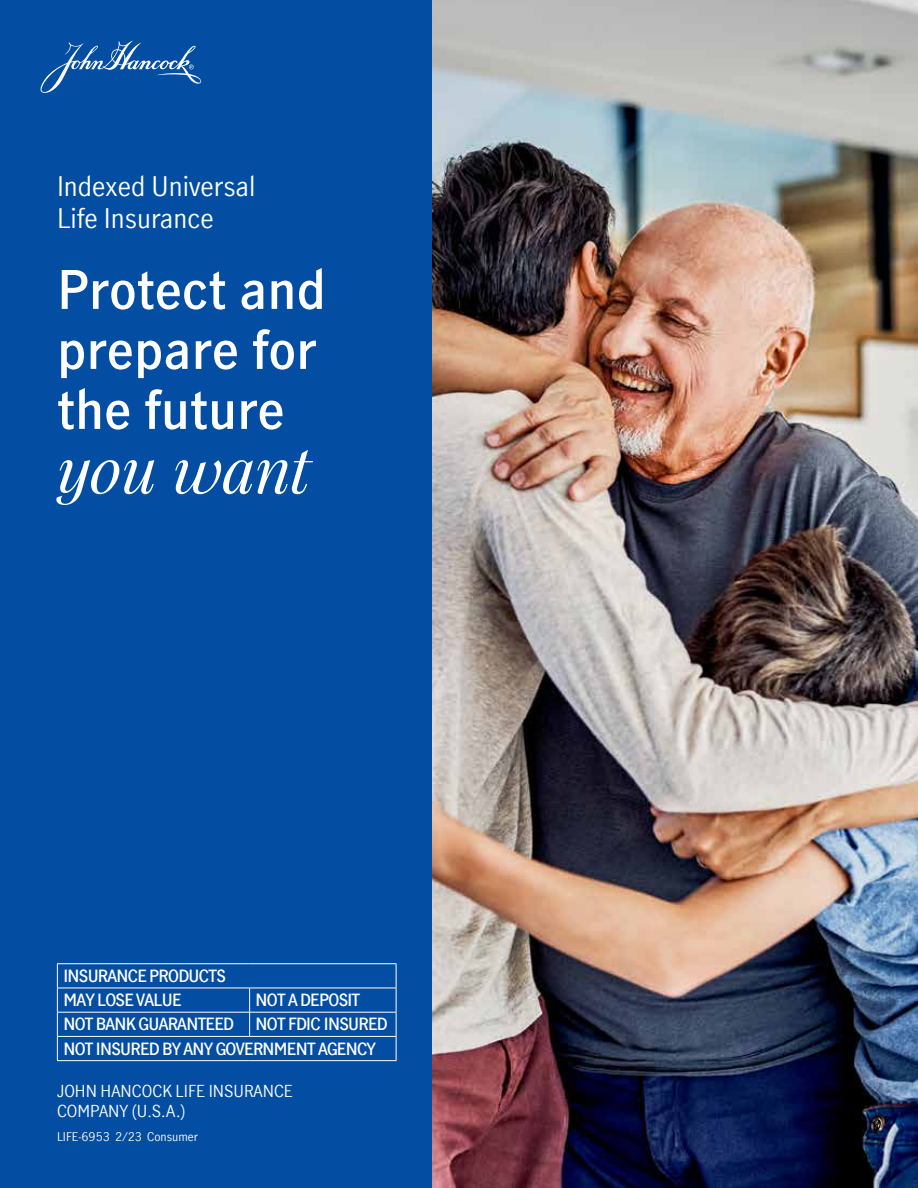
<style>
.page{position:relative;width:918px;height:1188px;background:#fff}
.page>*{position:absolute;margin:0;border:0;box-sizing:border-box;transform-origin:0 0}
.t1{font:italic 61.5px "Manulife JH Serif Optimized";color:#fff}
.t2{font:600 52.5px/60px "Manulife JH Sans Optimized";color:#fff}
.t3{font:27px/32.4px "Manulife JH Sans Optimized";color:#fff}
.t4{font:600 18px "Manulife JH Sans Optimized";color:#000}
.t5{font:600 16.5px/24.2px "Manulife JH Sans Optimized";letter-spacing:-.04em;color:#fff}
.t6{font:16.5px/19.8px "Manulife JH Sans Optimized";color:#fff}
.t7{font:12px "Manulife JH Sans Optimized";color:#fff}
</style>
<div class="page">
<img style="left:432px;top:0;width:486px;height:1188px">
<div style="left:0;top:0;width:432px;height:1188px;background:#034ea2"></div>
<svg style="left:40px;top:41px;width:161px;height:52px"></svg>
<hr style="left:57px;top:963px;width:193px;height:1px;background:#fff">
<hr style="left:250px;top:963px;width:146px;height:1px;background:#fff">
<hr style="left:57px;top:988px;width:193px;height:1px;background:#fff">
<hr style="left:250px;top:988px;width:146px;height:1px;background:#fff">
<hr style="left:57px;top:1012px;width:193px;height:1px;background:#fff">
<hr style="left:250px;top:1012px;width:146px;height:1px;background:#fff">
<svg style="left:249px;top:988px;width:1px;height:48px"></svg>
<hr style="left:57px;top:1036px;width:193px;height:1px;background:#fff">
<svg style="left:57px;top:964px;width:1px;height:96px"></svg>
<hr style="left:250px;top:1036px;width:146px;height:1px;background:#fff">
<svg style="left:396px;top:964px;width:1px;height:96px"></svg>
<hr style="left:57px;top:1060px;width:193px;height:1px;background:#fff">
<hr style="left:250px;top:1060px;width:146px;height:1px;background:#fff">
<h3 class="t3" style="left:57px;top:168px;width:200px">Indexed Universal<br>Life Insurance</h3>
<h2 class="t2" style="left:57px;top:258px;width:271px">Protect and prepare for the future</h2>
<h1 class="t1" style="left:57px;top:425px;width:255px">you want</h1>
<p class="t5" style="left:63px;top:963px;width:164px">INSURANCE PRODUCTS<br>MAY LOSE VALUE</p>
<p class="t5" style="left:256px;top:987px;width:106px">NOT A DEPOSIT</p>
<p class="t5" style="left:63px;top:1012px;width:172px">NOT BANK GUARANTEED</p>
<p class="t5" style="left:63px;top:1012px;width:326px;text-indent:192px">NOT FDIC INSURED<br>NOT INSURED BY ANY GOVERNMENT AGENCY</p>
<p class="t6" style="left:57px;top:1081px;width:237px">JOHN HANCOCK LIFE INSURANCE<br>COMPANY (U.S.A.)</p>
<p class="t7" style="left:57px;top:1128px;width:143px">LIFE-6953 2/23 Consumer</p>
<p class="t4" style="left:826px;top:1113px;width:12px">A</p>
</div>
